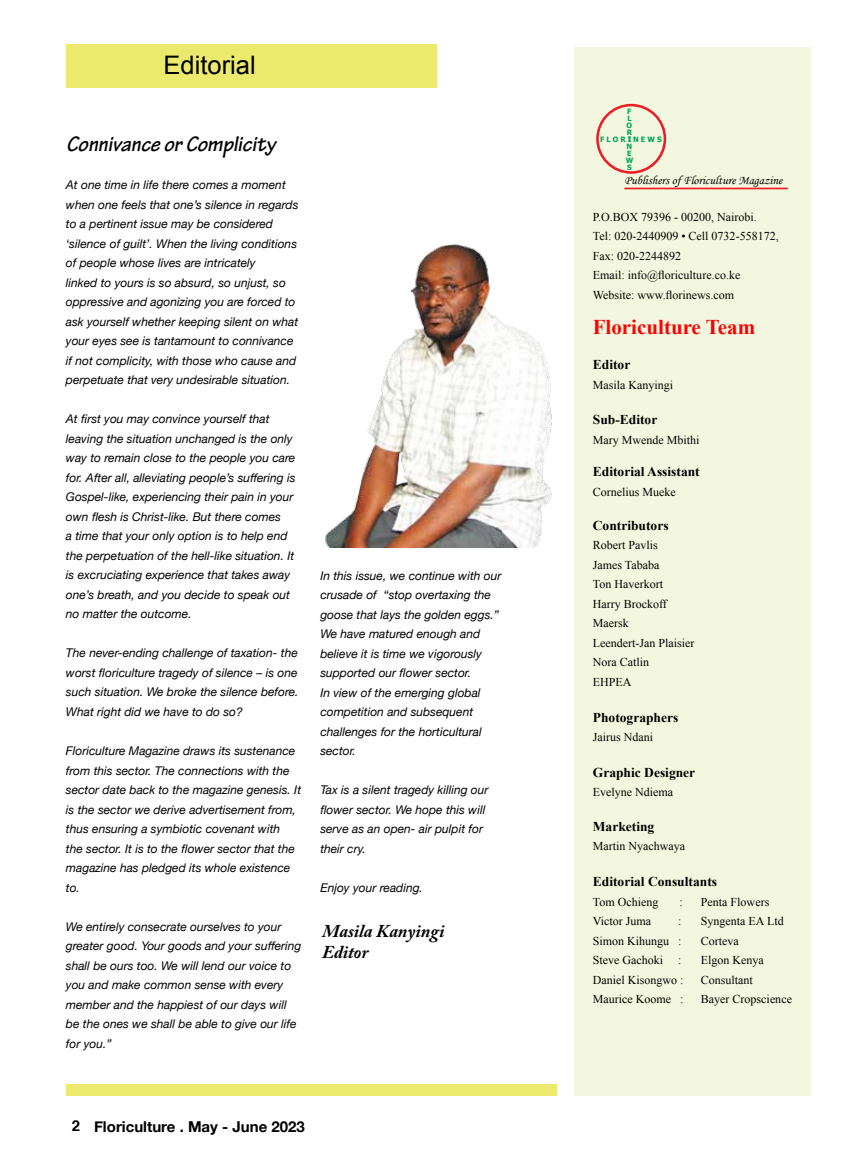
<style>
.page{position:relative;width:864px;height:1174px;background:#fff}
.page>*{position:absolute;margin:0;border:0;box-sizing:border-box;transform-origin:0 0}
.t1{font:25.5px "Arial";color:#000}
.t2{font:italic 700 22.5px "Tekton Pro";color:#000}
.t3{font:700 21px "Times New Roman";color:#f00}
.t4{font:italic 700 18px/21px "Adobe Caslon Pro";color:#000}
.t5{font:700 15px "Helvetica Neue";color:#000}
.t6{font:700 15px "Helvetica";color:#000}
.t7{font:700 13.5px "Times New Roman";color:#000}
.t8{font:12.3px "Monotype Corsiva";color:#000}
.t9{font:italic 12px/19.5px "Helvetica Neue";color:#000}
.t10{font:12px/19.5px "Times New Roman";color:#000}
.t11{font:700 7.35px/6.9px "Tahoma";letter-spacing:.275em;color:#00a651;text-align:justify}
</style>
<div class="page">
<img style="left:325px;top:244px;width:227px;height:303px">
<div style="left:66px;top:45px;width:371px;height:43px;background:#ecea6c"></div>
<div style="left:574px;top:48px;width:236px;height:1048px;background:#f4f7e0"></div>
<div style="left:596px;top:104px;width:70px;height:70px;border:3px solid #ed1d24;border-radius:50%"></div>
<hr style="left:624px;top:188px;width:163px;height:1px;background:#ed1d24">
<div style="left:66px;top:1084px;width:490px;height:12px;background:#ecea6c"></div>
<h1 class="t1" style="left:163px;top:49px;width:94px">Editorial</h1>
<h2 class="t2" style="left:66px;top:131px;width:211px">Connivance or Complicity</h2>
<p class="t9" style="left:66px;top:176px;width:234px">At one time in life there comes a moment when one feels that one’s silence in regards to a pertinent issue may be considered ‘silence of guilt’. When the living conditions of people whose lives are intricately<br>linked to yours is so absurd, so unjust, so oppressive and agonizing you are forced to ask yourself whether keeping silent on what your eyes see is tantamount to connivance if not complicity, with those who cause and perpetuate that very undesirable situation.</p>
<p class="t9" style="left:66px;top:410px;width:231px">At first you may convince yourself that leaving the situation unchanged is the only way to remain close to the people you care for. After all, alleviating people’s suffering is Gospel-like, experiencing their pain in your own flesh is Christ-like. But there comes<br>a time that your only option is to help end the perpetuation of the hell-like situation. It is excruciating experience that takes away one’s breath, and you decide to speak out no matter the outcome.</p>
<p class="t9" style="left:66px;top:644px;width:234px;text-align:justify">The never-ending challenge of taxation- the worst floriculture tragedy of silence – is one such situation. We broke the silence before.<br>What right did we have to do so?</p>
<p class="t9" style="left:66px;top:741px;width:236px">Floriculture Magazine draws its sustenance from this sector. The connections with the sector date back to the magazine genesis. It is the sector we derive advertisement from, thus ensuring a symbiotic covenant with<br>the sector. It is to the flower sector that the magazine has pledged its whole existence to.</p>
<p class="t9" style="left:66px;top:917px;width:237px">We entirely consecrate ourselves to your greater good. Your goods and your suffering shall be ours too. We will lend our voice to you and make common sense with every member and the happiest of our days will be the ones we shall be able to give our life for you.”</p>
<p class="t9" style="left:320px;top:566px;width:182px">In this issue, we continue with our crusade of “stop overtaxing the goose that lays the golden eggs.”<br>We have matured enough and believe it is time we vigorously supported our flower sector.<br>In view of the emerging global competition and subsequent challenges for the horticultural sector.</p>
<p class="t9" style="left:320px;top:781px;width:170px">Tax is a silent tragedy killing our flower sector. We hope this will serve as an open- air pulpit for their cry.</p>
<p class="t9" style="left:320px;top:878px;width:104px">Enjoy your reading.</p>
<h3 class="t4" style="left:322px;top:920px;width:124px">Masila Kanyingi<br>Editor</h3>
<p class="t6" style="left:72px;top:1114px;width:10px">2</p>
<p class="t5" style="left:94px;top:1115px;width:212px">Floriculture . May - June 2023</p>
<p class="t11" style="left:626px;top:107px;width:7px">F L O R</p>
<p class="t11" style="left:625px;top:142px;width:9px;text-align:left">N<br>E<br>W<br>S</p>
<p class="t11" style="left:600px;top:135px;width:63px">FLORINEWS</p>
<p class="t8" style="left:624px;top:172px;width:159px">Publishers of Floriculture Magazine</p>
<p class="t10" style="left:592px;top:207px;width:187px">P.O.BOX 79396 - 00200, Nairobi.<br>Tel: 020-2440909 • Cell 0732-558172,<br>Fax: 020-2244892<br>Email: info@floriculture.co.ke<br>Website: www.florinews.com</p>
<h3 class="t3" style="left:592px;top:313px;width:164px">Floriculture Team</h3>
<p class="t7" style="left:592px;top:355px;width:39px">Editor</p>
<p class="t10" style="left:592px;top:375px;width:82px">Masila Kanyingi</p>
<p class="t7" style="left:592px;top:410px;width:66px">Sub-Editor</p>
<p class="t10" style="left:592px;top:430px;width:108px">Mary Mwende Mbithi</p>
<p class="t7" style="left:592px;top:462px;width:108px">Editorial Assistant</p>
<p class="t10" style="left:592px;top:482px;width:84px">Cornelius Mueke</p>
<p class="t7" style="left:592px;top:516px;width:77px">Contributors</p>
<p class="t10" style="left:592px;top:535px;width:103px">Robert Pavlis<br>James Tababa<br>Ton Haverkort<br>Harry Brockoff<br>Maersk<br>Leendert-Jan Plaisier<br>Nora Catlin<br>EHPEA</p>
<p class="t7" style="left:592px;top:707px;width:87px">Photographers</p>
<p class="t10" style="left:592px;top:727px;width:62px">Jairus Ndani</p>
<p class="t7" style="left:592px;top:763px;width:104px">Graphic Designer</p>
<p class="t10" style="left:592px;top:782px;width:82px">Evelyne Ndiema</p>
<p class="t7" style="left:592px;top:816px;width:63px">Marketing</p>
<p class="t10" style="left:592px;top:836px;width:94px">Martin Nyachwaya</p>
<p class="t7" style="left:592px;top:872px;width:126px">Editorial Consultants</p>
<p class="t10" style="left:592px;top:891px;width:67px">Tom Ochieng</p>
<p class="t10" style="left:679px;top:891px;width:5px">:</p>
<p class="t10" style="left:700px;top:891px;width:70px">Penta Flowers</p>
<p class="t10" style="left:592px;top:911px;width:60px">Victor Juma</p>
<p class="t10" style="left:678px;top:911px;width:5px">:</p>
<p class="t10" style="left:700px;top:911px;width:84px">Syngenta EA Ltd</p>
<p class="t10" style="left:592px;top:930px;width:90px">Simon Kihungu :</p>
<p class="t10" style="left:700px;top:930px;width:39px">Corteva</p>
<p class="t10" style="left:592px;top:950px;width:72px">Steve Gachoki</p>
<p class="t10" style="left:678px;top:950px;width:5px">:</p>
<p class="t10" style="left:700px;top:950px;width:64px">Elgon Kenya</p>
<p class="t10" style="left:592px;top:969px;width:92px">Daniel Kisongwo :</p>
<p class="t10" style="left:700px;top:969px;width:54px">Consultant</p>
<p class="t10" style="left:592px;top:989px;width:92px">Maurice Koome :</p>
<p class="t10" style="left:700px;top:989px;width:92px">Bayer Cropscience</p>
</div>
